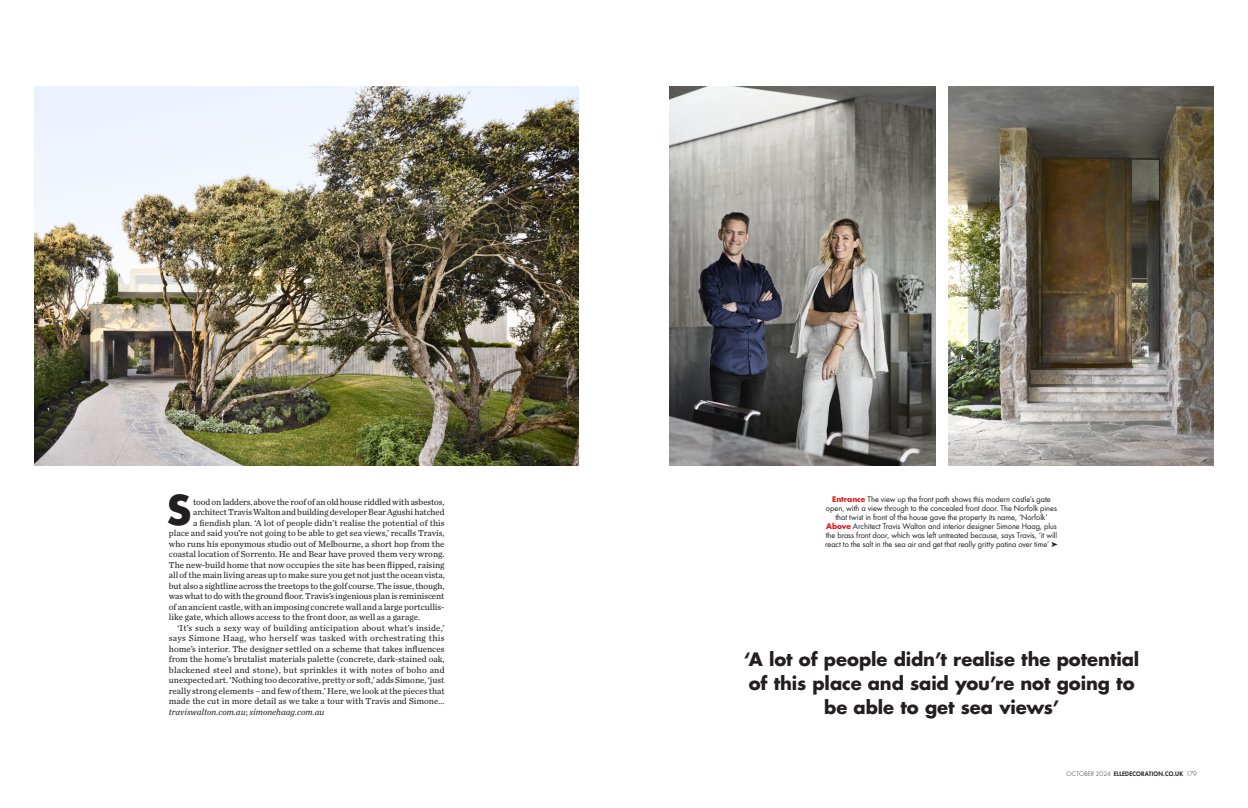
<style>
.page{position:relative;width:1248px;height:808px;background:#fff}
.page>*{position:absolute;margin:0;border:0;box-sizing:border-box;transform-origin:0 0}
.HEAD_Futura_40{font:700 40px "Futura Std";color:#231f20}
.HEAD_Futura_18{font:700 18px/24px "Futura Std";letter-spacing:-.005em;color:#231f20;text-align:center}
.BODY__9pt_Roman_Justified{font:9px/10.5px "Chronicle Text G2";letter-spacing:-.005em;color:#231f20;text-align:justify}
.CAPTION_Head{font:7.5px/9px "Futura Std";letter-spacing:-.01em;color:#231f20;text-align:center}
.t1{font:800 6px "Futura Std";letter-spacing:.035em;color:#231f20}
.s1{font-style:italic}
.s2{font-weight:700;color:#e21a21}
.s3{font-weight:300}
</style>
<div class="page">
<img style="left:34px;top:87px;width:544px;height:378px">
<img style="left:948px;top:87px;width:265px;height:378px">
<img style="left:669px;top:87px;width:266px;height:378px">
<p class="HEAD_Futura_40" style="left:167px;top:484px;width:26px">S</p>
<p class="BODY__9pt_Roman_Justified" style="left:193px;top:496px;width:253px">tood on ladders, above the roof of an old house riddled with asbestos,</p>
<p class="BODY__9pt_Roman_Justified" style="left:193px;top:507px;width:253px">architect Travis Walton and building developer Bear Agushi hatched</p>
<p class="BODY__9pt_Roman_Justified" style="left:193px;top:517px;width:253px">a fiendish plan. ‘A lot of people didn’t realise the potential of this</p>
<p class="BODY__9pt_Roman_Justified" style="left:169px;top:528px;width:277px">place and said you’re not going to be able to get sea views,’ recalls Travis,</p>
<p class="BODY__9pt_Roman_Justified" style="left:169px;top:538px;width:277px">who runs his eponymous studio out of Melbourne, a short hop from the</p>
<p class="BODY__9pt_Roman_Justified" style="left:169px;top:549px;width:277px">coastal location of Sorrento. He and Bear have proved them very wrong.</p>
<p class="BODY__9pt_Roman_Justified" style="left:169px;top:559px;width:277px">The new-build home that now occupies the site has been flipped, raising</p>
<p class="BODY__9pt_Roman_Justified" style="left:169px;top:570px;width:277px">all of the main living areas up to make sure you get not just the ocean vista,</p>
<p class="BODY__9pt_Roman_Justified" style="left:169px;top:580px;width:277px">but also a sightline across the treetops to the golf course. The issue, though,</p>
<p class="BODY__9pt_Roman_Justified" style="left:169px;top:591px;width:277px">was what to do with the ground floor. Travis’s ingenious plan is reminiscent</p>
<p class="BODY__9pt_Roman_Justified" style="left:169px;top:601px;width:277px">of an ancient castle, with an imposing concrete wall and a large portcullis-</p>
<p class="BODY__9pt_Roman_Justified" style="left:169px;top:612px;width:253px">like gate, which allows access to the front door, as well as a garage.</p>
<p class="BODY__9pt_Roman_Justified" style="left:169px;top:622px;width:277px;text-indent:9px">‘It’s such a sexy way of building anticipation about what’s inside,’ says Simone Haag, who herself was tasked with orchestrating this home’s interior. The designer settled on a scheme that takes influences from the home’s brutalist materials palette (concrete, dark-stained oak, blackened steel and stone), but sprinkles it with notes of boho and unexpected art. ‘Nothing too decorative, pretty or soft,’ adds Simone, ‘just really strong elements – and few of them.’ Here, we look at the pieces that made the cut in more detail as we take a tour with Travis and Simone… <span class="s1">traviswalton.com.au</span>; <span class="s1">simonehaag.com.au</span></p>
<p class="CAPTION_Head" style="left:825px;top:495px;width:232px"><span class="s2">Entrance</span> The view up the front path shows this modern castle’s gate open, with a view through to the concealed front door. The Norfolk pines that twist in front of the house gave the property its name, ‘Norfolk’</p>
<p class="CAPTION_Head" style="left:825px;top:522px;width:234px;text-align:left"><span class="s2">Above</span> Architect Travis Walton and interior designer Simone Haag, plus the brass front door, which was left untreated because, says Travis, ‘it will react to the salt in the sea air and get that really gritty patina over time’ ➤</p>
<p class="HEAD_Futura_18" style="left:744px;top:647px;width:397px">‘A lot of people didn’t realise the potential of this place and said you’re not going to be able to get sea views’</p>
<p class="t1" style="left:1066px;top:770px;width:132px"><span class="s3">OCTOBER 2024</span> ELLEDECORATION.CO.UK <span class="s3">179</span></p>
</div>
